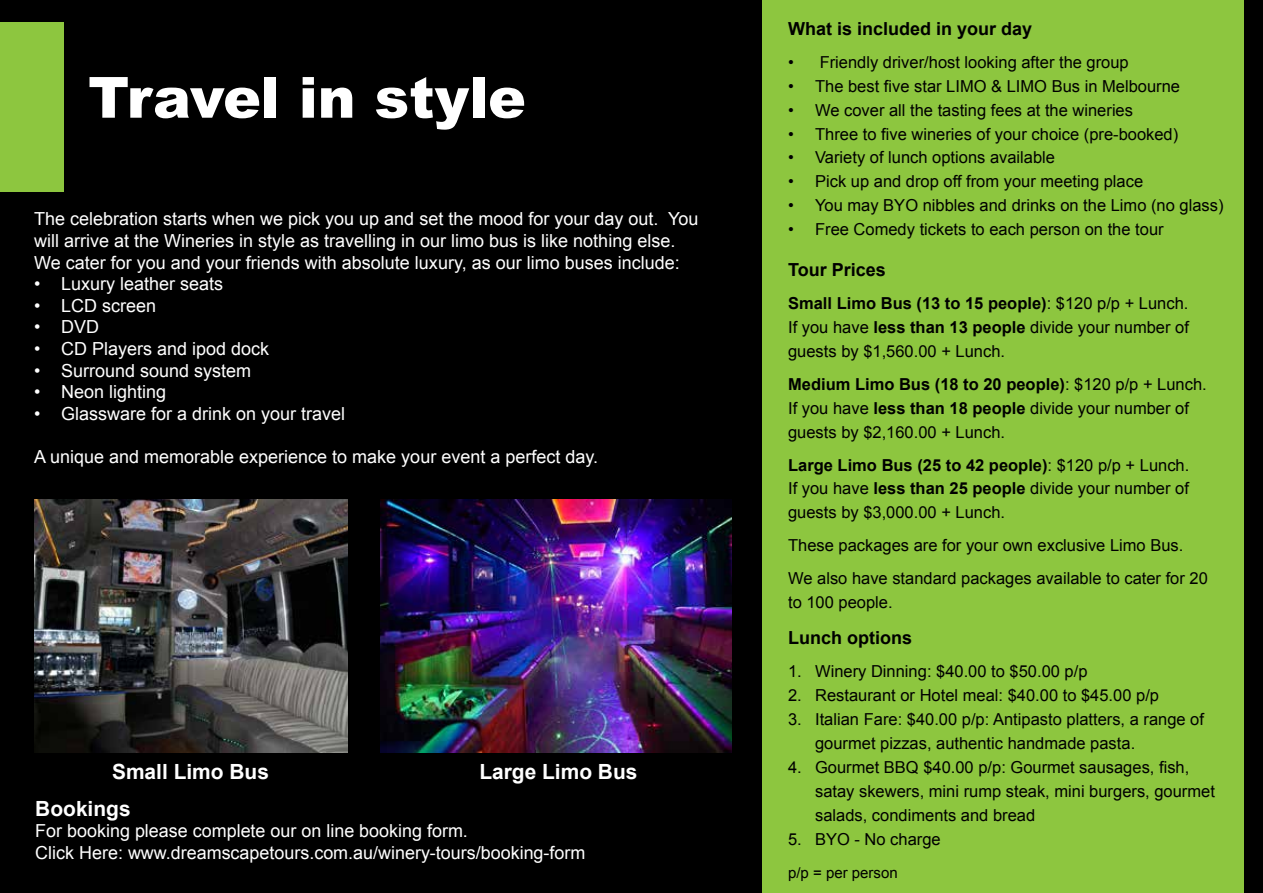
<style>
.page{position:relative;width:1263px;height:893px;background:#000}
.page>*{position:absolute;margin:0;border:0;box-sizing:border-box;transform-origin:0 0}
.t1{font:900 56.85px "Arial";color:#fff}
.t2{font:700 20.85px "Arial";color:#fff}
.t3{font:18px/21.6px "Arial";color:#fff}
.t4{font:700 18px "Arial";color:#000}
.t5{font:16.5px/23.9px "Arial";color:#000}
.t6{font:15px "Arial";color:#000}
.s1{font-weight:700}
</style>
<div class="page">
<div style="left:0;top:22px;width:64px;height:169px;background:#8dc63f"></div>
<div style="left:762px;top:0;width:482px;height:893px;background:#8dc63f"></div>
<img style="left:34px;top:499px;width:314px;height:254px">
<img style="left:381px;top:499px;width:350px;height:254px">
<h1 class="t1" style="left:88px;top:56px;width:439px">Travel in style</h1>
<p class="t3" style="left:34px;top:208px;width:666px">The celebration starts when we pick you up and set the mood for your day out. You will arrive at the Wineries in style as travelling in our limo bus is like nothing else.<br>We cater for you and your friends with absolute luxury, as our limo buses include:</p>
<p class="t3" style="left:34px;top:273px;width:191px">• Luxury leather seats</p>
<p class="t3" style="left:34px;top:295px;width:124px">• LCD screen</p>
<p class="t3" style="left:34px;top:316px;width:66px">• DVD</p>
<p class="t3" style="left:34px;top:338px;width:237px">• CD Players and ipod dock</p>
<p class="t3" style="left:34px;top:360px;width:219px">• Surround sound system</p>
<p class="t3" style="left:34px;top:381px;width:134px">• Neon lighting</p>
<p class="t3" style="left:34px;top:403px;width:313px">• Glassware for a drink on your travel</p>
<p class="t3" style="left:34px;top:446px;width:566px">A unique and memorable experience to make your event a perfect day.</p>
<p class="t2" style="left:112px;top:757px;width:158px">Small Limo Bus</p>
<p class="t2" style="left:479px;top:757px;width:160px">Large Limo Bus</p>
<p class="t2" style="left:35px;top:793px;width:97px">Bookings</p>
<p class="t3" style="left:35px;top:820px;width:552px">For booking please complete our on line booking form.<br>Click Here: www.dreamscapetours.com.au/winery-tours/booking-form</p>
<p class="t4" style="left:788px;top:16px;width:246px">What is included in your day</p>
<p class="t5" style="left:788px;top:50px;width:342px">• Friendly driver/host looking after the group</p>
<p class="t5" style="left:788px;top:74px;width:393px">• The best five star LIMO &amp; LIMO Bus in Melbourne</p>
<p class="t5" style="left:788px;top:98px;width:346px">• We cover all the tasting fees at the wineries</p>
<p class="t5" style="left:788px;top:122px;width:392px">• Three to five wineries of your choice (pre-booked)</p>
<p class="t5" style="left:788px;top:146px;width:268px">• Variety of lunch options available</p>
<p class="t5" style="left:788px;top:170px;width:357px">• Pick up and drop off from your meeting place</p>
<p class="t5" style="left:788px;top:194px;width:437px">• You may BYO nibbles and drinks on the Limo (no glass)</p>
<p class="t5" style="left:788px;top:218px;width:377px">• Free Comedy tickets to each person on the tour</p>
<p class="t4" style="left:788px;top:257px;width:99px">Tour Prices</p>
<p class="t5" style="left:788px;top:292px;width:402px;text-align:justify"><span class="s1">Small Limo Bus (13 to 15 people)</span>: $120 p/p + Lunch.<br>If you have <span class="s1">less than 13 people</span> divide your number of guests by $1,560.00 + Lunch.</p>
<p class="t5" style="left:788px;top:372px;width:420px"><span class="s1">Medium Limo Bus (18 to 20 people)</span>: $120 p/p + Lunch.<br>If you have <span class="s1">less than 18 people</span> divide your number of guests by $2,160.00 + Lunch.</p>
<p class="t5" style="left:788px;top:453px;width:403px;text-align:justify"><span class="s1">Large Limo Bus (25 to 42 people)</span>: $120 p/p + Lunch.<br>If you have <span class="s1">less than 25 people</span> divide your number of guests by $3,000.00 + Lunch.</p>
<p class="t5" style="left:788px;top:529px;width:421px;line-height:32.8px">These packages are for your own exclusive Limo Bus.<br>We also have standard packages available to cater for 20</p>
<p class="t5" style="left:788px;top:590px;width:106px">to 100 people.</p>
<p class="t4" style="left:788px;top:625px;width:126px">Lunch options</p>
<p class="t5" style="left:788px;top:660px;width:301px">1. Winery Dinning: $40.00 to $50.00 p/p</p>
<p class="t5" style="left:788px;top:684px;width:372px">2. Restaurant or Hotel meal: $40.00 to $45.00 p/p</p>
<p class="t5" style="left:815px;top:708px;width:390px;text-indent:-27px">3. Italian Fare: $40.00 p/p: Antipasto platters, a range of gourmet pizzas, authentic handmade pasta.</p>
<p class="t5" style="left:815px;top:755px;width:401px;text-indent:-27px">4. Gourmet BBQ $40.00 p/p: Gourmet sausages, fish, satay skewers, mini rump steak, mini burgers, gourmet salads, condiments and bread</p>
<p class="t5" style="left:788px;top:827px;width:154px">5. BYO - No charge</p>
<p class="t6" style="left:788px;top:862px;width:111px">p/p = per person</p>
</div>
